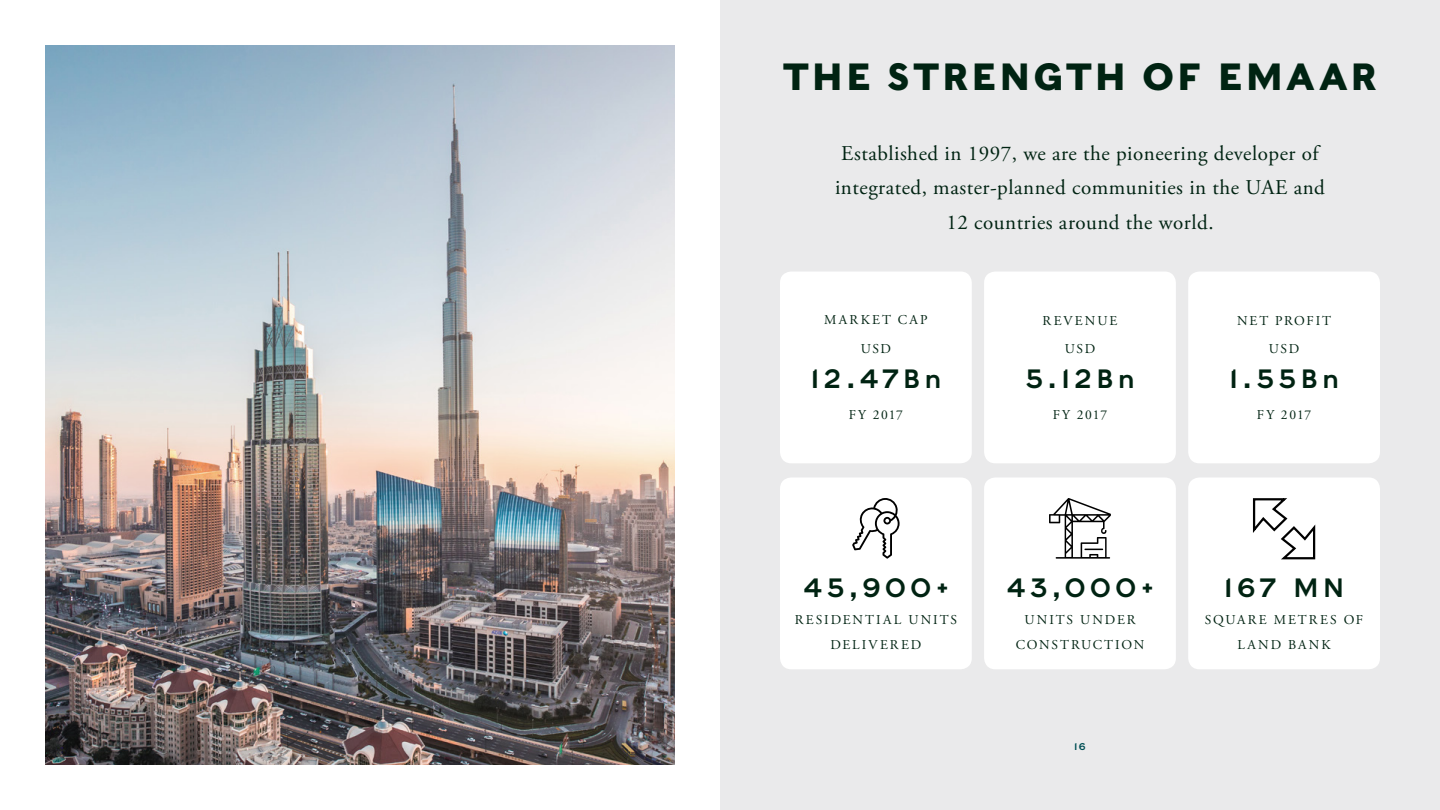
<style>
.page{position:relative;width:1440px;height:810px;background:#fff}
.page>*{position:absolute;margin:0;border:0;box-sizing:border-box;transform-origin:0 0}
.t1{font:700 37.5px "Caslons Egyptian";letter-spacing:.075em;color:#002312}
.t2{font:26.25px "Caslons Egyptian";letter-spacing:.165em;color:#002312}
.t3{font:21px/34.5px "Adobe Garamond Pro";letter-spacing:.025em;color:#002312;text-align:center}
.t4{font:13.5px/24.6px "Adobe Garamond Pro";letter-spacing:.145em;color:#002312;text-align:center}
.t5{font:13.5px "Adobe Garamond Pro";letter-spacing:.175em;color:#002312}
.t6{font:9.75px "Caslons Egyptian";color:#004f54}
</style>
<div class="page">
<div style="left:720px;top:0;width:720px;height:810px;background:#eaeaeb"></div>
<img style="left:45px;top:45px;width:630px;height:720px">
<div style="left:780px;top:272px;width:192px;height:191px;background:#fff;border-radius:11px"></div>
<div style="left:780px;top:477px;width:192px;height:192px;background:#fff;border-radius:11px"></div>
<div style="left:984px;top:272px;width:192px;height:191px;background:#fff;border-radius:11px"></div>
<div style="left:984px;top:477px;width:192px;height:192px;background:#fff;border-radius:11px"></div>
<div style="left:1188px;top:272px;width:192px;height:191px;background:#fff;border-radius:11px"></div>
<div style="left:1188px;top:477px;width:192px;height:192px;background:#fff;border-radius:11px"></div>
<svg style="left:852px;top:498px;width:48px;height:61px"></svg>
<svg style="left:1049px;top:498px;width:62px;height:61px"></svg>
<svg style="left:1252px;top:498px;width:64px;height:62px"></svg>
<h1 class="t1" style="left:783px;top:54px;width:596px">THE STRENGTH OF EMAAR</h1>
<p class="t3" style="left:835px;top:137px;width:491px">Established in 1997, we are the pioneering developer of integrated, master-planned communities in the UAE and<br>12 countries around the world.</p>
<p class="t5" style="left:824px;top:312px;width:105px">MARKET CAP</p>
<p class="t4" style="left:1042px;top:309px;width:77px">REVENUE</p>
<p class="t4" style="left:1237px;top:309px;width:96px">NET PROFIT</p>
<p class="t4" style="left:861px;top:337px;width:32px">USD</p>
<p class="t4" style="left:1065px;top:337px;width:32px">USD</p>
<p class="t4" style="left:1269px;top:337px;width:32px">USD</p>
<p class="t2" style="left:811px;top:363px;width:132px">12.47Bn</p>
<p class="t2" style="left:1025px;top:363px;width:111px">5.12Bn</p>
<p class="t2" style="left:1229px;top:363px;width:111px">1.55Bn</p>
<p class="t4" style="left:849px;top:403px;width:56px">FY 2017</p>
<p class="t4" style="left:1053px;top:403px;width:56px">FY 2017</p>
<p class="t4" style="left:1257px;top:403px;width:56px">FY 2017</p>
<p class="t2" style="left:803px;top:571px;width:148px">45,900+</p>
<p class="t4" style="left:795px;top:608px;width:164px">RESIDENTIAL UNITS<br>DELIVERED</p>
<p class="t2" style="left:1006px;top:571px;width:149px">43,000+</p>
<p class="t4" style="left:1016px;top:608px;width:130px">UNITS UNDER<br>CONSTRUCTION</p>
<p class="t6" style="left:1074px;top:741px;width:13px">16</p>
<p class="t2" style="left:1224px;top:571px;width:122px">167 MN</p>
<p class="t4" style="left:1205px;top:608px;width:160px">SQUARE METRES OF<br>LAND BANK</p>
</div>
